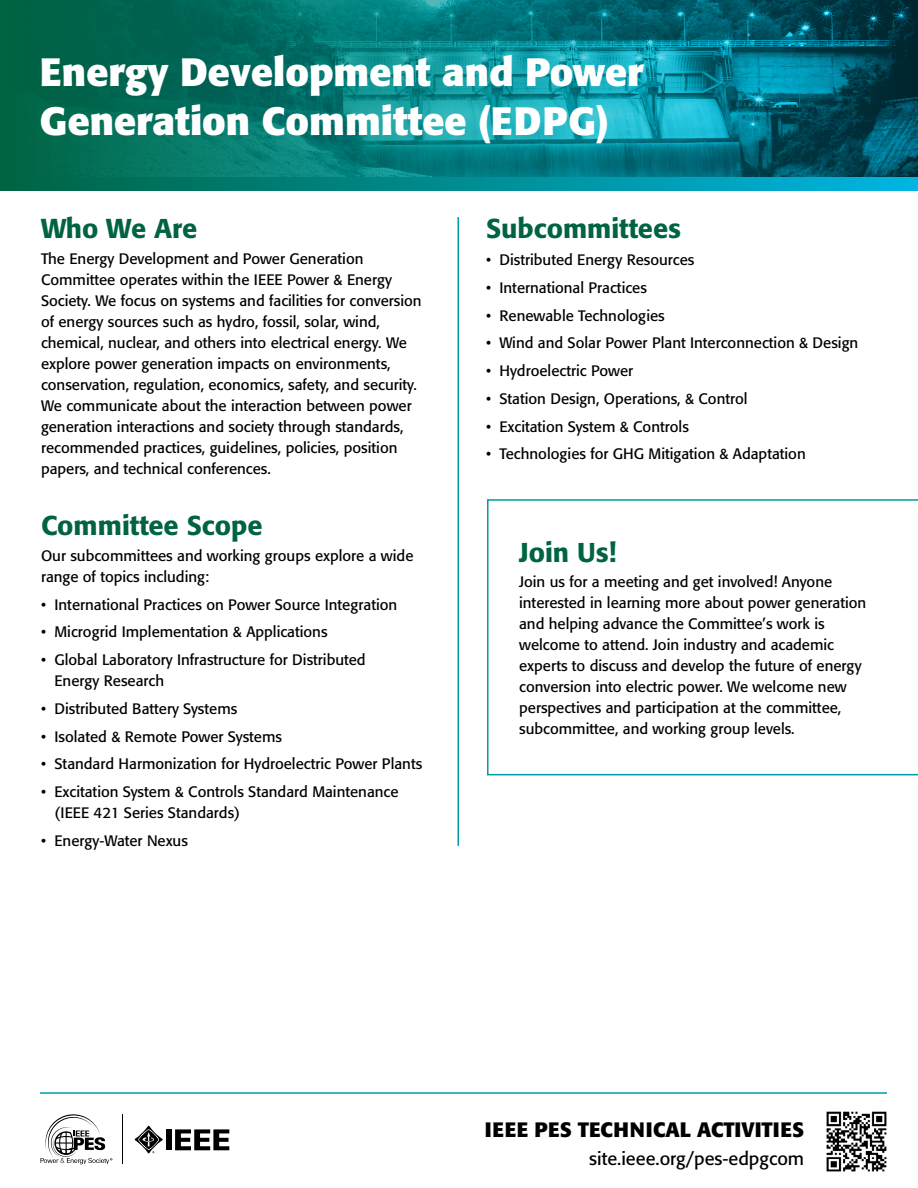
<style>
.page{position:relative;width:918px;height:1188px;background:#fff}
.page>*{position:absolute;margin:0;border:0;box-sizing:border-box;transform-origin:0 0}
.t1{font:700 39.15px/48.6px "Formata";color:#fff}
.t2{font:500 27px "Formata";color:#006341}
.t3{font:700 20.7px "Formata";color:#000}
.t4{font:18.15px "Formata";color:#000}
.t5{font:15px/21px "Formata";color:#000}
</style>
<div class="page">
<svg style="left:0;top:0;width:918px;height:190px;background:#057677"></svg>
<hr style="left:40px;top:1092px;width:847px;height:2px;background:#009ca6">
<div style="left:166px;top:1129px;width:6px;height:21px;background:#000"></div>
<svg style="left:175px;top:1129px;width:54px;height:21px"></svg>
<svg style="left:135px;top:1126px;width:28px;height:27px"></svg>
<hr style="left:122px;top:1115px;width:1px;height:49px;background:#000">
<svg style="left:41px;top:1114px;width:71px;height:50px"></svg>
<hr style="left:458px;top:217px;width:1px;height:629px;background:#009ca6">
<img style="left:827px;top:1111px;width:60px;height:61px">
<svg style="left:487px;top:499px;width:431px;height:276px"></svg>
<h1 class="t1" style="left:40px;top:48px;width:605px">Energy Development and Power<br>Generation Committee (EDPG)</h1>
<h2 class="t2" style="left:41px;top:212px;width:158px">Who We Are</h2>
<p class="t5" style="left:41px;top:248px;width:382px">The Energy Development and Power Generation Committee operates within the IEEE Power &amp; Energy Society. We focus on systems and facilities for conversion of energy sources such as hydro, fossil, solar, wind, chemical, nuclear, and others into electrical energy. We explore power generation impacts on environments, conservation, regulation, economics, safety, and security.<br>We communicate about the interaction between power generation interactions and society through standards, recommended practices, guidelines, policies, position papers, and technical conferences.</p>
<h2 class="t2" style="left:41px;top:509px;width:223px">Committee Scope</h2>
<p class="t5" style="left:41px;top:545px;width:374px">Our subcommittees and working groups explore a wide range of topics including:</p>
<p class="t5" style="left:41px;top:594px;width:358px">• International Practices on Power Source Integration</p>
<p class="t5" style="left:41px;top:622px;width:288px">• Microgrid Implementation &amp; Applications</p>
<p class="t5" style="left:55px;top:649px;width:313px;text-indent:-14px">• Global Laboratory Infrastructure for Distributed<br>Energy Research</p>
<p class="t5" style="left:41px;top:698px;width:198px">• Distributed Battery Systems</p>
<p class="t5" style="left:41px;top:726px;width:243px">• Isolated &amp; Remote Power Systems</p>
<p class="t5" style="left:41px;top:754px;width:383px">• Standard Harmonization for Hydroelectric Power Plants</p>
<p class="t5" style="left:55px;top:781px;width:346px;text-indent:-14px">• Excitation System &amp; Controls Standard Maintenance (IEEE 421 Series Standards)</p>
<p class="t5" style="left:41px;top:830px;width:148px">• Energy-Water Nexus</p>
<h2 class="t2" style="left:486px;top:212px;width:197px">Subcommittees</h2>
<p class="t5" style="left:486px;top:249px;width:210px">• Distributed Energy Resources</p>
<p class="t5" style="left:486px;top:277px;width:162px">• International Practices</p>
<p class="t5" style="left:486px;top:305px;width:180px">• Renewable Technologies</p>
<p class="t5" style="left:486px;top:332px;width:374px">• Wind and Solar Power Plant Interconnection &amp; Design</p>
<p class="t5" style="left:486px;top:360px;width:149px">• Hydroelectric Power</p>
<p class="t5" style="left:486px;top:388px;width:263px">• Station Design, Operations, &amp; Control</p>
<p class="t5" style="left:486px;top:416px;width:204px">• Excitation System &amp; Controls</p>
<p class="t5" style="left:486px;top:443px;width:321px">• Technologies for GHG Mitigation &amp; Adaptation</p>
<h2 class="t2" style="left:519px;top:536px;width:99px">Join Us!</h2>
<p class="t5" style="left:519px;top:571px;width:349px">Join us for a meeting and get involved! Anyone interested in learning more about power generation and helping advance the Committee’s work is welcome to attend. Join industry and academic experts to discuss and develop the future of energy conversion into electric power. We welcome new perspectives and participation at the committee, subcommittee, and working group levels.</p>
<h3 class="t3" style="left:485px;top:1116px;width:321px">IEEE PES TECHNICAL ACTIVITIES</h3>
<p class="t4" style="left:589px;top:1147px;width:216px">site.ieee.org/pes-edpgcom</p>
</div>
